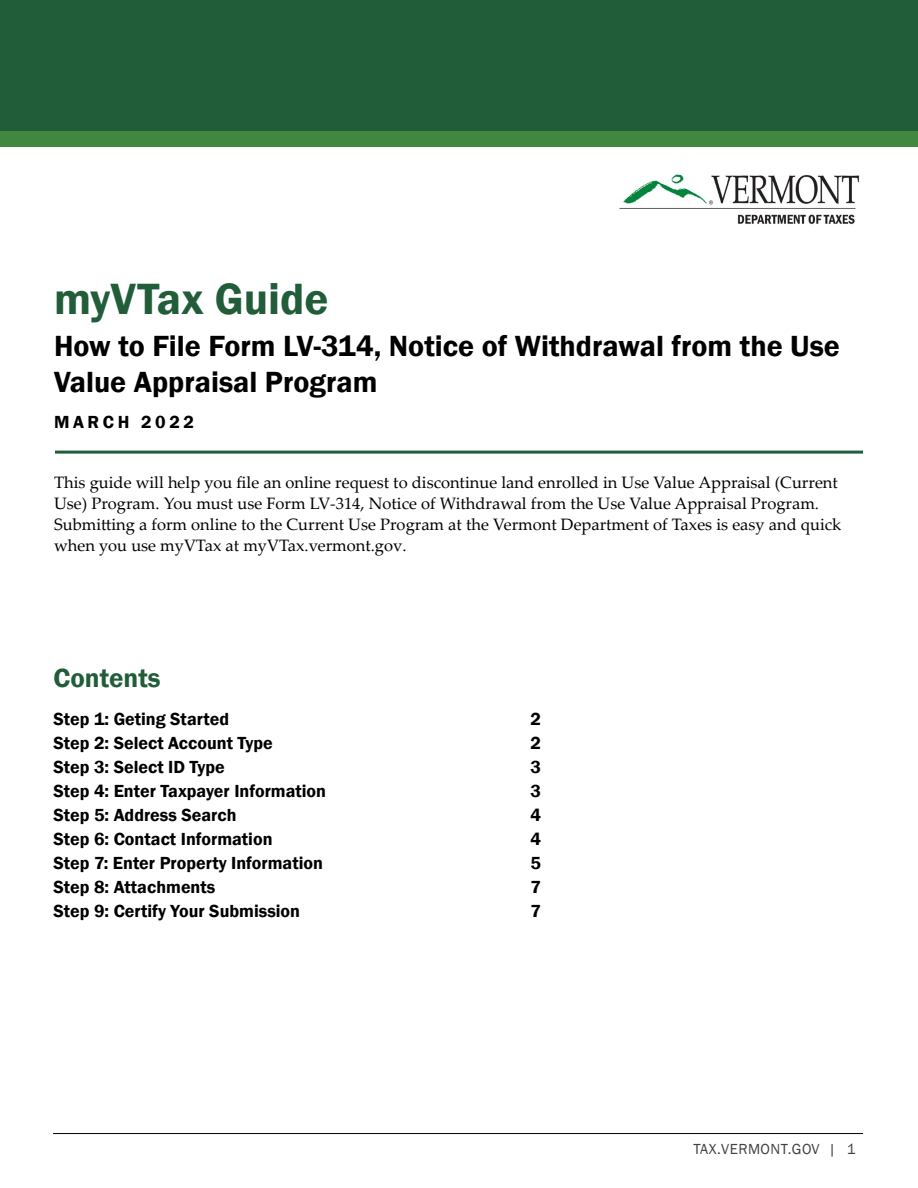
<style>
.page{position:relative;width:918px;height:1188px;background:#fff}
.page>*{position:absolute;margin:0;border:0;box-sizing:border-box;transform-origin:0 0}
.t1{font:600 45px "Franklin Gothic";color:#225d39}
.t2{font:600 30px/36px "Franklin Gothic";color:#000}
.t3{font:600 27px "Franklin Gothic";color:#225d39}
.t4{font:600 18px "Franklin Gothic";color:#000}
.t5{font:600 18px "Franklin Gothic";letter-spacing:.2em;color:#000}
.t6{font:16.5px/21px "Palatino Linotype";color:#000}
.t7{font:15px "Franklin Gothic";letter-spacing:.03em;color:#414042}
</style>
<div class="page">
<img style="left:619px;top:174px;width:241px;height:50px">
<div style="left:0;top:0;width:918px;height:132px;background:#225d39"></div>
<div style="left:0;top:132px;width:918px;height:15px;background:#408740"></div>
<hr style="left:53px;top:1133px;width:810px;height:1px;background:#000">
<hr style="left:55px;top:451px;width:808px;height:3px;background:#225d39">
<h1 class="t1" style="left:54px;top:272px;width:276px">myVTax Guide</h1>
<h2 class="t2" style="left:54px;top:329px;width:787px">How to File Form LV-314, Notice of Withdrawal from the Use<br>Value Appraisal Program</h2>
<p class="t5" style="left:54px;top:411px;width:142px">MARCH 2022</p>
<p class="t6" style="left:54px;top:472px;width:789px">This guide will help you file an online request to discontinue land enrolled in Use Value Appraisal (Current Use) Program. You must use Form LV-314, Notice of Withdrawal from the Use Value Appraisal Program.<br>Submitting a form online to the Current Use Program at the Vermont Department of Taxes is easy and quick when you use myVTax at myVTax.vermont.gov.</p>
<h3 class="t3" style="left:54px;top:662px;width:109px">Contents</h3>
<p class="t4" style="left:54px;top:708px;width:177px">Step 1: Geting Started</p>
<p class="t4" style="left:530px;top:708px;width:12px">2</p>
<p class="t4" style="left:54px;top:732px;width:221px">Step 2: Select Account Type</p>
<p class="t4" style="left:530px;top:732px;width:12px">2</p>
<p class="t4" style="left:54px;top:756px;width:173px">Step 3: Select ID Type</p>
<p class="t4" style="left:530px;top:756px;width:12px">3</p>
<p class="t4" style="left:54px;top:780px;width:274px">Step 4: Enter Taxpayer Information</p>
<p class="t4" style="left:530px;top:780px;width:12px">3</p>
<p class="t4" style="left:54px;top:804px;width:185px">Step 5: Address Search</p>
<p class="t4" style="left:530px;top:804px;width:12px">4</p>
<p class="t4" style="left:54px;top:828px;width:220px">Step 6: Contact Information</p>
<p class="t4" style="left:530px;top:828px;width:12px">4</p>
<p class="t4" style="left:54px;top:852px;width:271px">Step 7: Enter Property Information</p>
<p class="t4" style="left:530px;top:852px;width:12px">5</p>
<p class="t4" style="left:54px;top:876px;width:163px">Step 8: Attachments</p>
<p class="t4" style="left:530px;top:876px;width:12px">7</p>
<p class="t4" style="left:54px;top:900px;width:248px">Step 9: Certify Your Submission</p>
<p class="t4" style="left:530px;top:900px;width:12px">7</p>
<p class="t7" style="left:693px;top:1139px;width:164px">TAX.VERMONT.GOV | 1</p>
</div>
